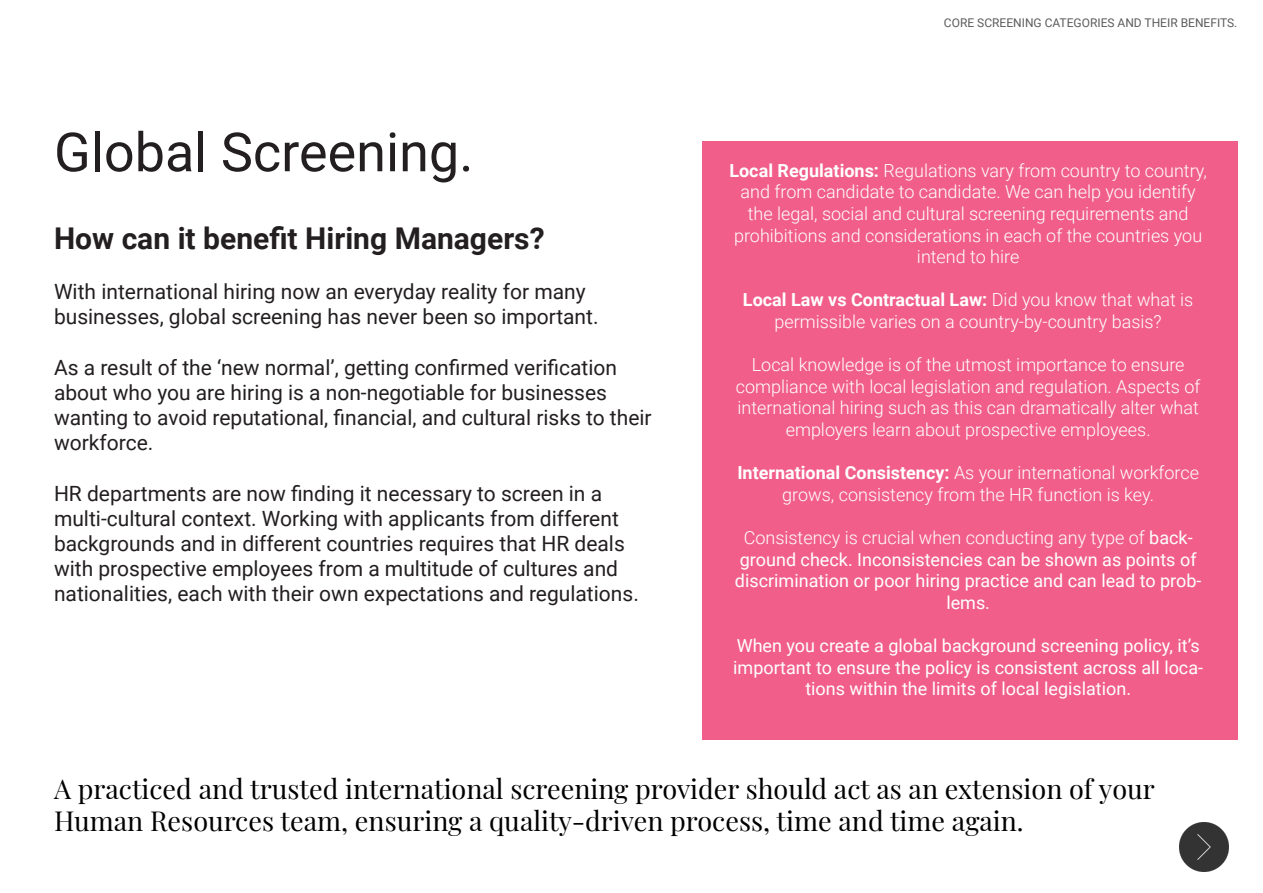
<style>
.page{position:relative;width:1263px;height:893px;background:#fff}
.page>*{position:absolute;margin:0;border:0;box-sizing:border-box;transform-origin:0 0}
.t1{font:54px "Roboto";color:#231f20}
.t2{font:700 30px "Roboto";color:#231f20}
.t3{font:27px/32.4px "Playfair Display";color:#000}
.t4{font:21px/25.2px "Roboto";color:#231f20}
.t5{font:300 18px/21.6px "Roboto";color:#fff;text-align:center}
.t6{font:18px/21.6px "Roboto";color:#fff;text-align:center}
.t7{font:12px "Roboto";color:#5c5c5c}
.s1{font-weight:700}
.s2{font-weight:300}
</style>
<div class="page">
<div style="left:702px;top:142px;width:535px;height:598px;background:#f15e8a"></div>
<img style="left:1179px;top:823px;width:49px;height:49px">
<p class="t1" style="left:54px;top:114px;width:421px">Global Screening.</p>
<p class="t2" style="left:54px;top:217px;width:492px">How can it benefit Hiring Managers?</p>
<p class="t4" style="left:54px;top:278px;width:533px">With international hiring now an everyday reality for many</p>
<p class="t4" style="left:54px;top:303px;width:546px">businesses, global screening has never been so important.</p>
<p class="t4" style="left:54px;top:354px;width:599px">As a result of the ‘new normal’, getting confirmed verification about who you are hiring is a non-negotiable for businesses wanting to avoid reputational, financial, and cultural risks to their workforce.</p>
<p class="t4" style="left:54px;top:480px;width:550px">HR departments are now finding it necessary to screen in a</p>
<p class="t4" style="left:54px;top:505px;width:566px">multi-cultural context. Working with applicants from different</p>
<p class="t4" style="left:54px;top:530px;width:586px">backgrounds and in different countries requires that HR deals with prospective employees from a multitude of cultures and nationalities, each with their own expectations and regulations.</p>
<p class="t7" style="left:944px;top:14px;width:295px">CORE SCREENING CATEGORIES AND THEIR BENEFITS.</p>
<p class="t5" style="left:729px;top:159px;width:479px"><span class="s1">Local Regulations:</span> Regulations vary from country to country, and from candidate to candidate. We can help you identify the legal, social and cultural screening requirements and prohibitions and considerations in each of the countries you intend to hire</p>
<p class="t5" style="left:743px;top:288px;width:452px"><span class="s1">Local Law vs Contractual Law:</span> Did you know that what is permissible varies on a country-by-country basis?</p>
<p class="t5" style="left:736px;top:353px;width:466px">Local knowledge is of the utmost importance to ensure compliance with local legislation and regulation. Aspects of international hiring such as this can dramatically alter what employers learn about prospective employees.</p>
<p class="t5" style="left:737px;top:461px;width:463px"><span class="s1">International Consistency:</span> As your international workforce grows, consistency from the HR function is key.</p>
<p class="t6" style="left:735px;top:526px;width:468px"><span class="s2">Consistency is crucial when conducting any type of</span> back&shy;ground check. Inconsistencies can be shown as points of discrimination or poor hiring practice and can lead to prob&shy;lems.</p>
<p class="t6" style="left:733px;top:634px;width:471px">When you create a global background screening policy, it’s important to ensure the policy is consistent across all loca&shy;tions within the limits of local legislation.</p>
<p class="t3" style="left:54px;top:770px;width:1102px">A practiced and trusted international screening provider should act as an extension of your<br>Human Resources team, ensuring a quality-driven process, time and time again.</p>
</div>
